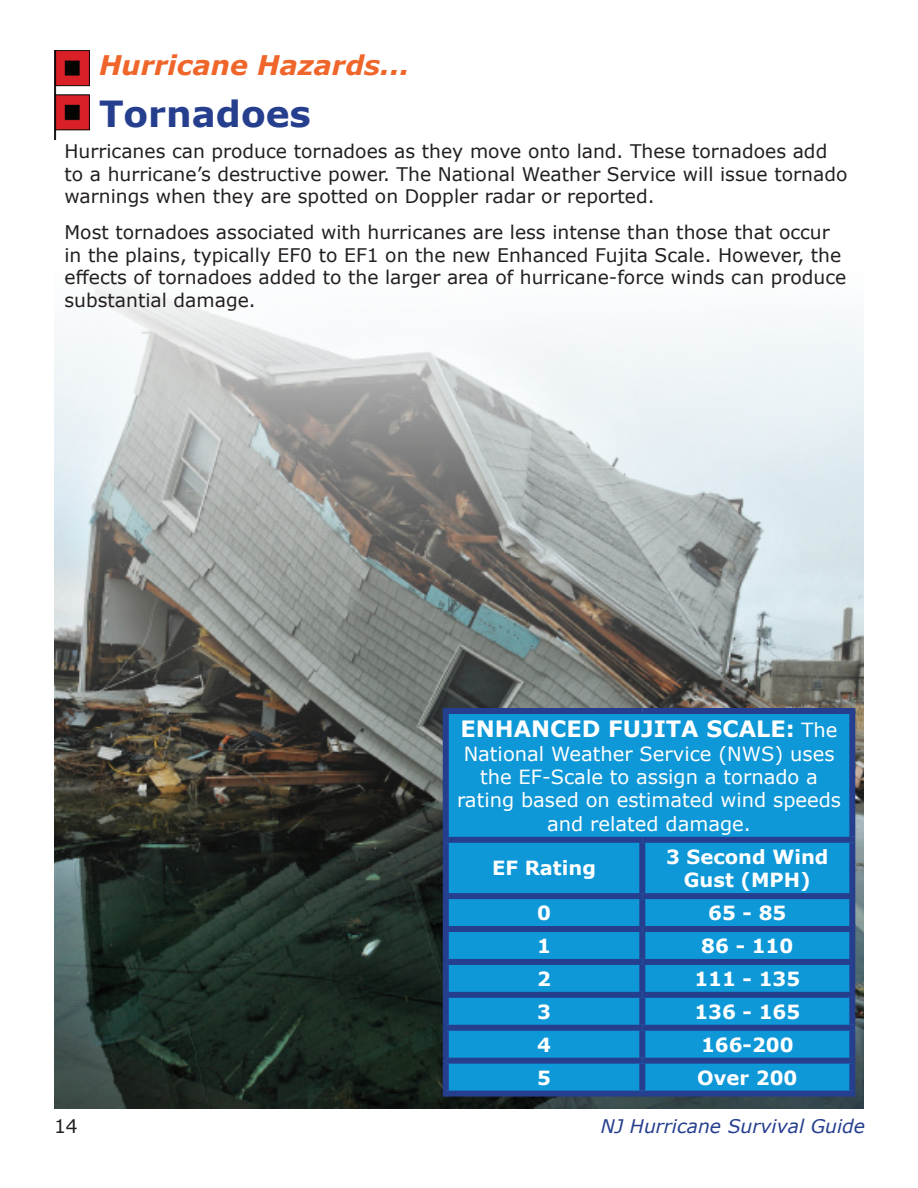
<style>
.page{position:relative;width:918px;height:1188px;background:#fff}
.page>*{position:absolute;margin:0;border:0;box-sizing:border-box;transform-origin:0 0}
.t1{font:700 36px "Verdana";color:#253f8e}
.t2{font:italic 700 27px "Verdana";color:#ef652a}
.t3{font:700 22.5px "Verdana";color:#fff}
.t4{font:19.5px/23.4px "Verdana";color:#fff;text-align:center}
.t5{font:700 19.5px/23.4px "Verdana";color:#fff;text-align:center}
.t6{font:18.75px/22.5px "Verdana";color:#231f20}
.t7{font:italic 18.75px "Verdana";color:#253f8e}
.s1{font-weight:400;font-size:19.5px}
</style>
<div class="page">
<img style="left:54px;top:285px;width:810px;height:823px">
<div style="left:449px;top:714px;width:400px;height:377px;background:#0e98d7"></div>
<div style="left:443px;top:708px;width:199px;height:6px;background:#253f8e"></div>
<div style="left:443px;top:714px;width:6px;height:123px;background:#253f8e"></div>
<div style="left:642px;top:708px;width:213px;height:6px;background:#253f8e"></div>
<div style="left:849px;top:714px;width:6px;height:123px;background:#253f8e"></div>
<div style="left:443px;top:837px;width:199px;height:6px;background:#253f8e"></div>
<div style="left:443px;top:843px;width:6px;height:50px;background:#253f8e"></div>
<div style="left:642px;top:837px;width:213px;height:6px;background:#253f8e"></div>
<div style="left:639px;top:843px;width:6px;height:50px;background:#253f8e"></div>
<div style="left:849px;top:843px;width:6px;height:50px;background:#253f8e"></div>
<div style="left:443px;top:893px;width:199px;height:6px;background:#253f8e"></div>
<div style="left:443px;top:899px;width:6px;height:27px;background:#253f8e"></div>
<div style="left:642px;top:893px;width:213px;height:6px;background:#253f8e"></div>
<div style="left:639px;top:899px;width:6px;height:27px;background:#253f8e"></div>
<div style="left:849px;top:899px;width:6px;height:27px;background:#253f8e"></div>
<div style="left:443px;top:926px;width:199px;height:6px;background:#253f8e"></div>
<div style="left:443px;top:932px;width:6px;height:27px;background:#253f8e"></div>
<div style="left:642px;top:926px;width:213px;height:6px;background:#253f8e"></div>
<div style="left:639px;top:932px;width:6px;height:27px;background:#253f8e"></div>
<div style="left:849px;top:932px;width:6px;height:27px;background:#253f8e"></div>
<div style="left:443px;top:959px;width:199px;height:6px;background:#253f8e"></div>
<div style="left:443px;top:965px;width:6px;height:27px;background:#253f8e"></div>
<div style="left:642px;top:959px;width:213px;height:6px;background:#253f8e"></div>
<div style="left:639px;top:965px;width:6px;height:27px;background:#253f8e"></div>
<div style="left:849px;top:965px;width:6px;height:27px;background:#253f8e"></div>
<div style="left:443px;top:992px;width:199px;height:6px;background:#253f8e"></div>
<div style="left:443px;top:998px;width:6px;height:27px;background:#253f8e"></div>
<div style="left:642px;top:992px;width:213px;height:6px;background:#253f8e"></div>
<div style="left:639px;top:998px;width:6px;height:27px;background:#253f8e"></div>
<div style="left:849px;top:998px;width:6px;height:27px;background:#253f8e"></div>
<div style="left:443px;top:1025px;width:199px;height:6px;background:#253f8e"></div>
<div style="left:443px;top:1031px;width:6px;height:27px;background:#253f8e"></div>
<div style="left:642px;top:1025px;width:213px;height:6px;background:#253f8e"></div>
<div style="left:639px;top:1031px;width:6px;height:27px;background:#253f8e"></div>
<div style="left:849px;top:1031px;width:6px;height:27px;background:#253f8e"></div>
<div style="left:443px;top:1058px;width:199px;height:6px;background:#253f8e"></div>
<div style="left:443px;top:1064px;width:6px;height:27px;background:#253f8e"></div>
<div style="left:642px;top:1058px;width:213px;height:6px;background:#253f8e"></div>
<div style="left:639px;top:1064px;width:6px;height:27px;background:#253f8e"></div>
<div style="left:849px;top:1064px;width:6px;height:27px;background:#253f8e"></div>
<div style="left:443px;top:1091px;width:199px;height:6px;background:#253f8e"></div>
<div style="left:642px;top:1091px;width:213px;height:6px;background:#253f8e"></div>
<img style="left:54px;top:51px;width:36px;height:88px">
<h2 class="t2" style="left:99px;top:46px;width:312px">Hurricane Hazards...</h2>
<h1 class="t1" style="left:99px;top:88px;width:214px">Tornadoes</h1>
<p class="t6" style="left:64px;top:140px;width:784px">Hurricanes can produce tornadoes as they move onto land. These tornadoes add to a hurricane’s destructive power. The National Weather Service will issue tornado warnings when they are spotted on Doppler radar or reported.</p>
<p class="t6" style="left:64px;top:221px;width:783px">Most tornadoes associated with hurricanes are less intense than those that occur in the plains, typically EF0 to EF1 on the new Enhanced Fujita Scale. However, the effects of tornadoes added to the larger area of hurricane-force winds can produce substantial damage.</p>
<p class="t3" style="left:460px;top:713px;width:379px">ENHANCED FUJITA SCALE: <span class="s1">The</span></p>
<p class="t4" style="left:457px;top:742px;width:386px">National Weather Service (NWS) uses the EF-Scale to assign a tornado a rating based on estimated wind speeds and related damage.</p>
<p class="t5" style="left:492px;top:856px;width:106px">EF Rating</p>
<p class="t5" style="left:666px;top:845px;width:164px">3 Second Wind<br>Gust (MPH)</p>
<p class="t5" style="left:537px;top:901px;width:15px">0</p>
<p class="t5" style="left:708px;top:901px;width:80px">65 - 85</p>
<p class="t5" style="left:537px;top:934px;width:15px">1</p>
<p class="t5" style="left:701px;top:934px;width:94px">86 - 110</p>
<p class="t5" style="left:537px;top:967px;width:15px">2</p>
<p class="t5" style="left:694px;top:967px;width:107px">111 - 135</p>
<p class="t5" style="left:537px;top:1000px;width:15px">3</p>
<p class="t5" style="left:694px;top:1000px;width:107px">136 - 165</p>
<p class="t5" style="left:537px;top:1033px;width:15px">4</p>
<p class="t5" style="left:701px;top:1033px;width:94px">166-200</p>
<p class="t5" style="left:537px;top:1065px;width:15px">5</p>
<p class="t5" style="left:697px;top:1065px;width:102px">Over 200</p>
<p class="t6" style="left:54px;top:1114px;width:25px">14</p>
<p class="t7" style="left:601px;top:1113px;width:266px">NJ Hurricane Survival Guide</p>
</div>
